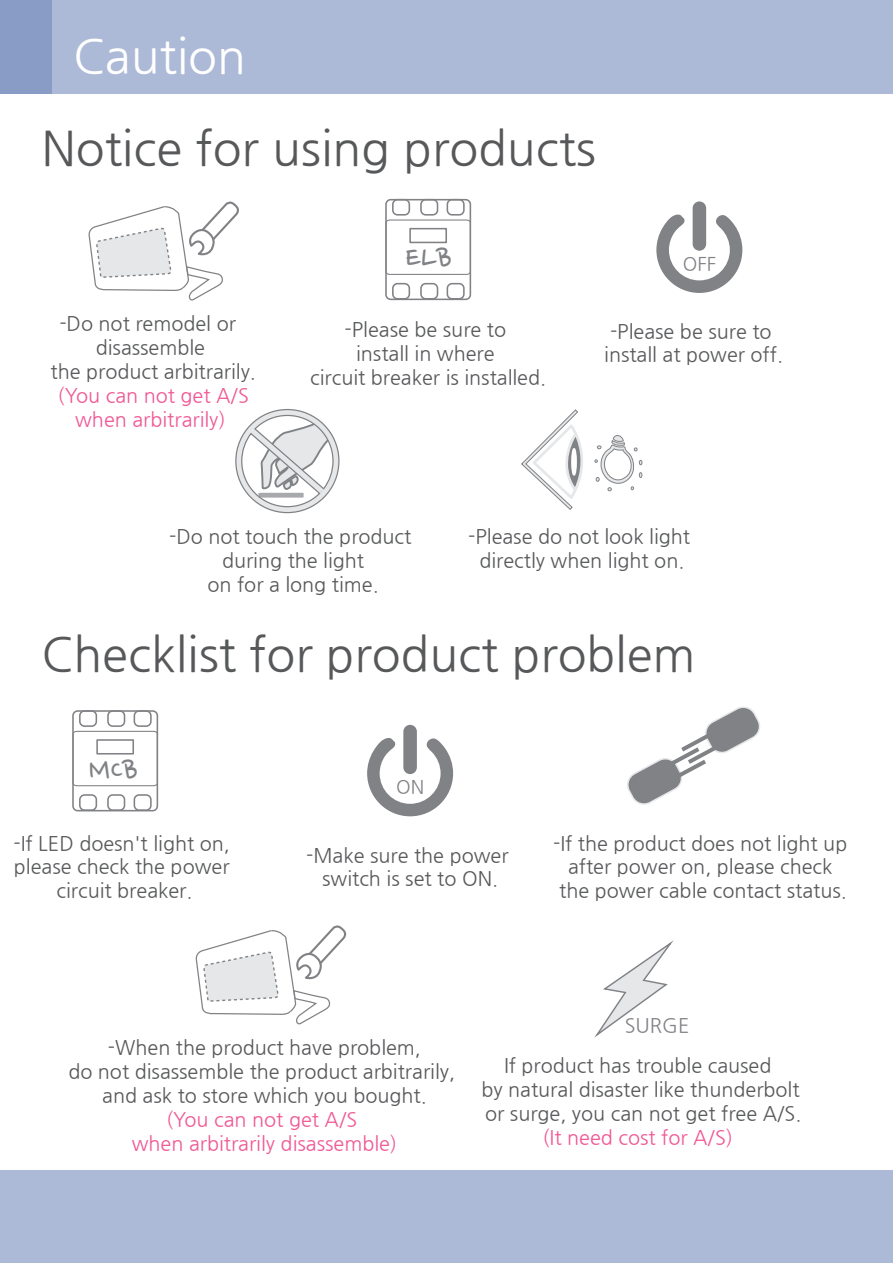
<style>
.page{position:relative;width:893px;height:1263px;background:#fff}
.page>*{position:absolute;margin:0;border:0;box-sizing:border-box;transform-origin:0 0}
.t1{font:47.4px "Nanum Gothic";color:#57585a}
.t2{font:47.4px "Nanum Gothic";color:#fff}
.t3{font:36.15px "Nanum Pen";color:#808285}
.t4{font:19.8px/23.9px "Nanum Gothic";color:#57585a;text-align:center}
.t5{font:19.8px/23.9px "Nanum Gothic";color:#f05893;text-align:center}
.t6{font:19.8px "Nanum Gothic";color:#808285}
.t7{font:18.6px "Nanum Gothic";color:#808285}
</style>
<div class="page">
<div style="left:0;top:0;width:893px;height:94px;background:#acbad7"></div>
<div style="left:0;top:1170px;width:893px;height:93px;background:#acbad7"></div>
<div style="left:0;top:0;width:51px;height:94px;background:#899cc6"></div>
<svg style="left:88px;top:201px;width:151px;height:100px"></svg>
<svg style="left:195px;top:925px;width:152px;height:100px"></svg>
<svg style="left:388px;top:219px;width:80px;height:56px"></svg>
<div style="left:385px;top:199px;width:86px;height:101px;border:2px solid #808285;border-radius:5px"></div>
<div style="left:392px;top:199px;width:18px;height:17px;border:2px solid #808285;border-radius:5px"></div>
<div style="left:420px;top:199px;width:18px;height:17px;border:2px solid #808285;border-radius:5px"></div>
<div style="left:447px;top:199px;width:18px;height:17px;border:2px solid #808285;border-radius:5px"></div>
<div style="left:392px;top:283px;width:18px;height:17px;border:2px solid #808285;border-radius:5px"></div>
<div style="left:420px;top:283px;width:18px;height:17px;border:2px solid #808285;border-radius:5px"></div>
<div style="left:447px;top:283px;width:18px;height:17px;border:2px solid #808285;border-radius:5px"></div>
<svg style="left:75px;top:730px;width:80px;height:57px"></svg>
<div style="left:72px;top:710px;width:86px;height:101px;border:2px solid #808285;border-radius:5px"></div>
<div style="left:79px;top:710px;width:18px;height:17px;border:2px solid #808285;border-radius:5px"></div>
<div style="left:107px;top:710px;width:18px;height:17px;border:2px solid #808285;border-radius:5px"></div>
<div style="left:134px;top:710px;width:18px;height:17px;border:2px solid #808285;border-radius:5px"></div>
<div style="left:79px;top:794px;width:18px;height:17px;border:2px solid #808285;border-radius:5px"></div>
<div style="left:107px;top:794px;width:18px;height:17px;border:2px solid #808285;border-radius:5px"></div>
<div style="left:134px;top:794px;width:18px;height:17px;border:2px solid #808285;border-radius:5px"></div>
<svg style="left:235px;top:409px;width:105px;height:105px"></svg>
<svg style="left:521px;top:409px;width:121px;height:101px"></svg>
<div style="left:403px;top:725px;width:14px;height:49px;background:#808285;border-radius:7px"></div>
<svg style="left:367px;top:737px;width:86px;height:79px"></svg>
<svg style="left:594px;top:940px;width:80px;height:98px"></svg>
<div style="left:693px;top:201px;width:13px;height:50px;background:#808285;border-radius:7px"></div>
<svg style="left:656px;top:214px;width:86px;height:79px"></svg>
<svg style="left:627px;top:706px;width:133px;height:99px"></svg>
<h1 class="t2" style="left:73px;top:34px;width:174px">Caution</h1>
<h1 class="t1" style="left:41px;top:126px;width:556px">Notice for using products</h1>
<p class="t4" style="left:51px;top:312px;width:207px">-Do not remodel or disassemble<br>the product arbitrarily.</p>
<p class="t5" style="left:58px;top:384px;width:193px">(You can not get A/S when arbitrarily)</p>
<h2 class="t3" style="left:406px;top:241px;width:47px">ELB</h2>
<p class="t4" style="left:310px;top:318px;width:238px">-Please be sure to<br>install in where<br>circuit breaker is installed.</p>
<p class="t7" style="left:683px;top:255px;width:35px">OFF</p>
<p class="t4" style="left:604px;top:320px;width:180px;text-align:left">-Please be sure to install at power off.</p>
<p class="t4" style="left:169px;top:525px;width:244px">-Do not touch the product during the light<br>on for a long time.</p>
<p class="t4" style="left:468px;top:525px;width:223px">-Please do not look light directly when light on.</p>
<h1 class="t1" style="left:41px;top:632px;width:656px">Checklist for product problem</h1>
<h2 class="t3" style="left:89px;top:753px;width:51px">MCB</h2>
<p class="t4" style="left:14px;top:832px;width:218px">-If LED doesn't light on, please check the power circuit breaker.</p>
<p class="t7" style="left:396px;top:778px;width:30px">ON</p>
<p class="t4" style="left:306px;top:844px;width:204px">-Make sure the power switch is set to ON.</p>
<p class="t4" style="left:553px;top:832px;width:296px">-If the product does not light up after power on, please check the power cable contact status.</p>
<p class="t6" style="left:625px;top:1016px;width:66px">SURGE</p>
<p class="t4" style="left:68px;top:1036px;width:388px">-When the product have problem,<br>do not disassemble the product arbitrarily, and ask to store which you bought.</p>
<p class="t5" style="left:132px;top:1108px;width:267px">(You can not get A/S<br>when arbitrarily disassemble)</p>
<p class="t4" style="left:481px;top:1054px;width:321px">If product has trouble caused<br>by natural disaster like thunderbolt or surge, you can not get free A/S.</p>
<p class="t5" style="left:542px;top:1126px;width:192px">(It need cost for A/S)</p>
</div>
